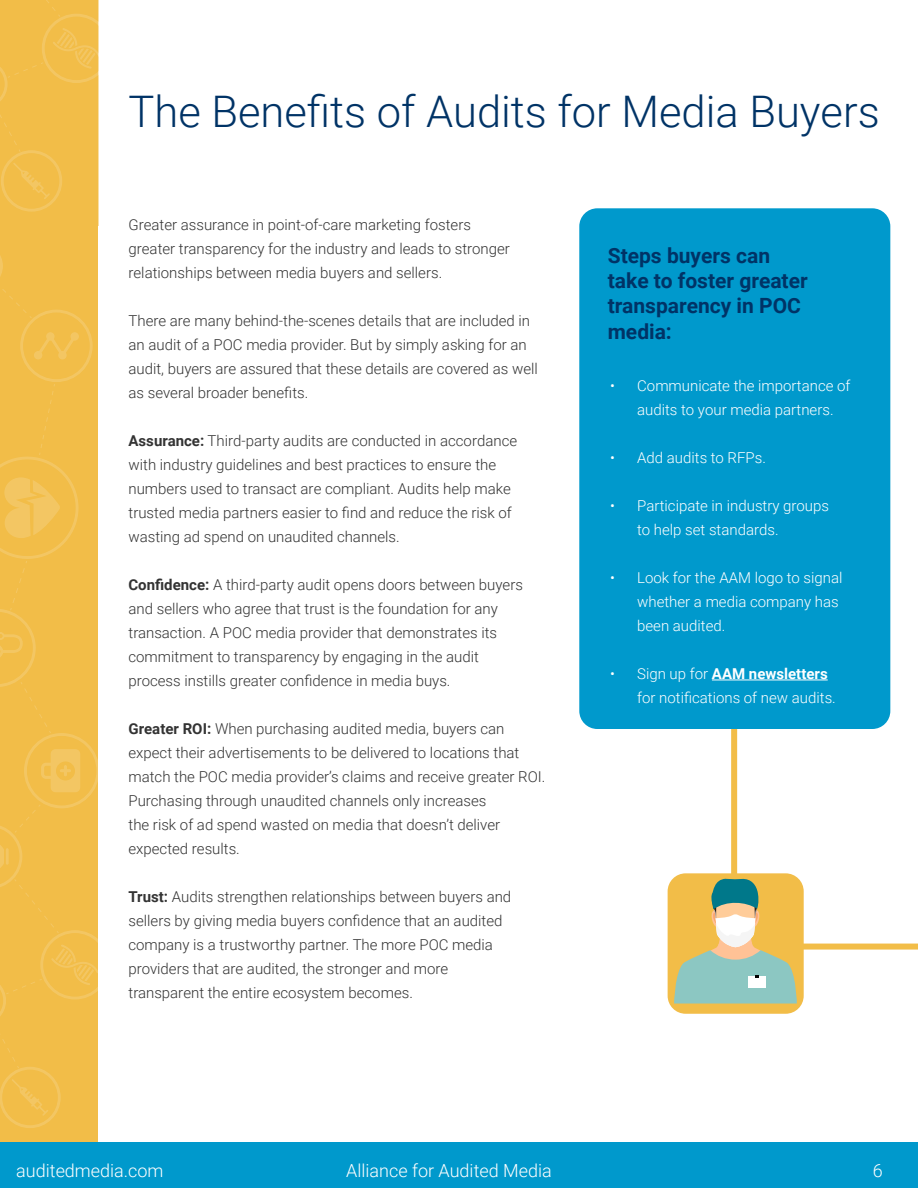
<style>
.page{position:relative;width:918px;height:1188px;background:#fff}
.page>*{position:absolute;margin:0;border:0;box-sizing:border-box;transform-origin:0 0}
.t1{font:300 43.5px "Roboto";color:#036}
.t2{font:700 21px/25.2px "Roboto";color:#036}
.t3{font:300 18px "Roboto";color:#fff}
.t4{font:300 15px/24px "Roboto";color:#333}
.t5{font:300 15px/24px "Roboto";color:#fff}
.s1{font-weight:700}
</style>
<div class="page">
<div style="left:0;top:226px;width:97px;height:917px;background:#f2bd48"></div>
<svg style="left:0;top:256px;width:97px;height:872px"></svg>
<div style="left:0;top:0;width:98px;height:226px;background:#f2bd48"></div>
<svg style="left:0;top:0;width:98px;height:212px"></svg>
<div style="left:795px;top:944px;width:123px;height:6px;background:#f2bd48"></div>
<div style="left:731px;top:721px;width:6px;height:157px;background:#f2bd48"></div>
<div style="left:668px;top:873px;width:136px;height:141px;background:#f2bd48;border-radius:18px"></div>
<div style="left:579px;top:208px;width:311px;height:521px;background:#09c;border-radius:18px"></div>
<hr style="left:712px;top:680px;width:116px;height:1px;background:#fff">
<svg style="left:674px;top:878px;width:123px;height:126px"></svg>
<div style="left:0;top:1143px;width:918px;height:45px;background:#09c"></div>
<h1 class="t1" style="left:129px;top:81px;width:753px">The Benefits of Audits for Media Buyers</h1>
<p class="t4" style="left:129px;top:212px;width:383px">Greater assurance in point-of-care marketing fosters greater transparency for the industry and leads to stronger relationships between media buyers and sellers.</p>
<p class="t4" style="left:129px;top:308px;width:411px">There are many behind-the-scenes details that are included in an audit of a POC media provider. But by simply asking for an audit, buyers are assured that these details are covered as well as several broader benefits.</p>
<p class="t4" style="left:129px;top:428px;width:390px"><span class="s1">Assurance:</span> Third-party audits are conducted in accordance with industry guidelines and best practices to ensure the numbers used to transact are compliant. Audits help make trusted media partners easier to find and reduce the risk of wasting ad spend on unaudited channels.</p>
<p class="t4" style="left:129px;top:572px;width:396px"><span class="s1">Confidence:</span> A third-party audit opens doors between buyers and sellers who agree that trust is the foundation for any transaction. A POC media provider that demonstrates its commitment to transparency by engaging in the audit process instills greater confidence in media buys.</p>
<p class="t4" style="left:129px;top:716px;width:418px"><span class="s1">Greater ROI:</span> When purchasing audited media, buyers can expect their advertisements to be delivered to locations that match the POC media provider’s claims and receive greater ROI.<br>Purchasing through unaudited channels only increases<br>the risk of ad spend wasted on media that doesn’t deliver expected results.</p>
<p class="t4" style="left:129px;top:884px;width:384px"><span class="s1">Trust:</span> Audits strengthen relationships between buyers and sellers by giving media buyers confidence that an audited company is a trustworthy partner. The more POC media providers that are audited, the stronger and more transparent the entire ecosystem becomes.</p>
<h2 class="t2" style="left:608px;top:242px;width:201px">Steps buyers can take to foster greater transparency in POC media:</h2>
<p class="t5" style="left:637px;top:373px;width:215px;text-indent:-27px">• Communicate the importance of audits to your media partners.</p>
<p class="t5" style="left:610px;top:445px;width:157px">• Add audits to RFPs.</p>
<p class="t5" style="left:637px;top:493px;width:193px;text-indent:-27px">• Participate in industry groups to help set standards.</p>
<p class="t5" style="left:637px;top:565px;width:207px;text-indent:-27px">• Look for the AAM logo to signal whether a media company has been audited.</p>
<p class="t5" style="left:637px;top:661px;width:200px;text-indent:-27px">• Sign up for <span class="s1">AAM newsletters </span>for notifications of new audits.</p>
<p class="t3" style="left:16px;top:1157px;width:149px">auditedmedia.com</p>
<p class="t3" style="left:346px;top:1157px;width:207px">Alliance for Audited Media</p>
<p class="t3" style="left:873px;top:1157px;width:11px">6</p>
</div>
